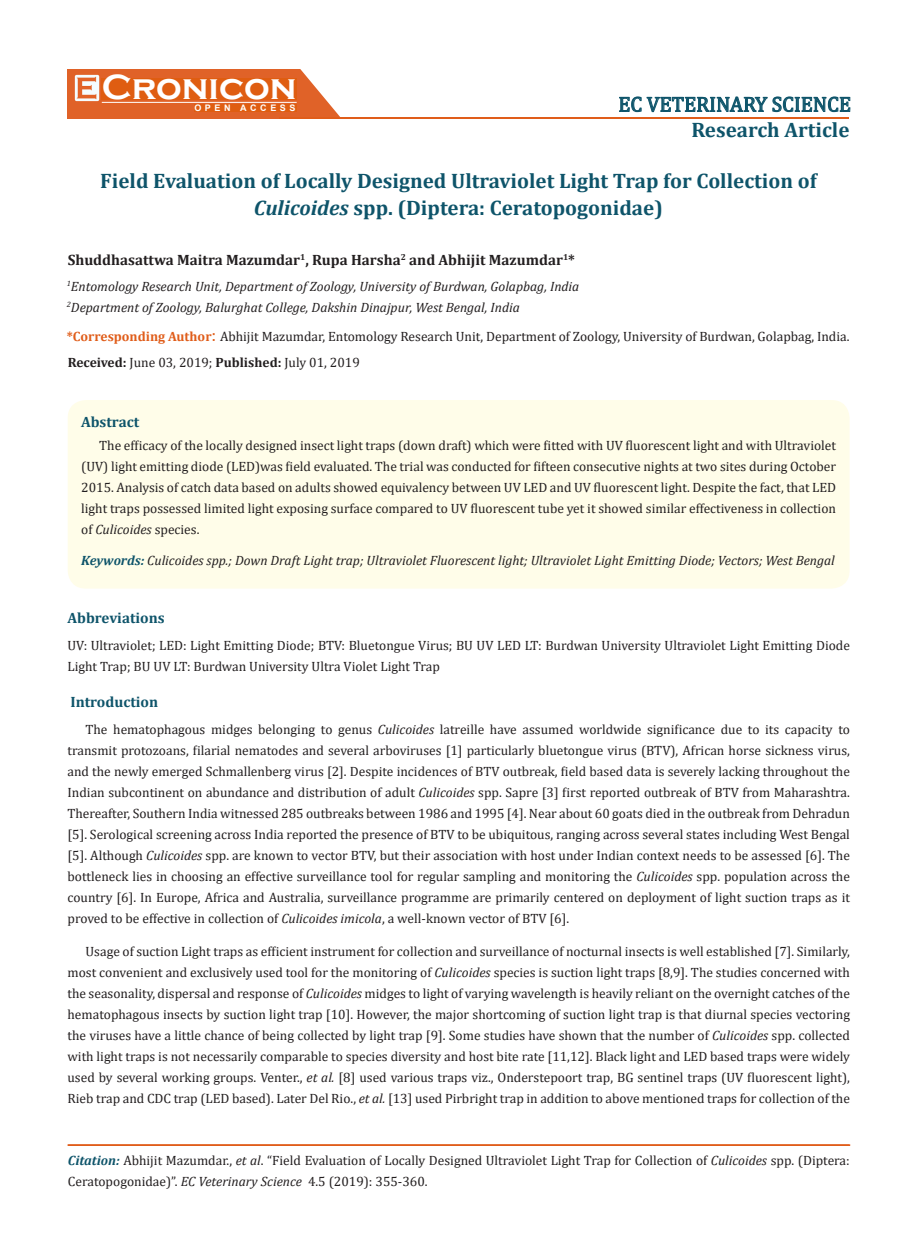
<style>
.page{position:relative;width:917px;height:1260px;background:#fff}
.page>*{position:absolute;margin:0;border:0;box-sizing:border-box;transform-origin:0 0}
.t1{font:700 36px "Copperplate Gothic";color:#fff}
.t2{font:700 21px/27px "Cambria";color:#0e546a;text-align:center}
.t3{font:21px "Cambria";color:#0e546a}
.t4{font:700 15px "Cambria";color:#231f20}
.t5{font:700 15px "Cambria";color:#0e546a}
.List_Paragraph{font:13.5px/21px "Cambria";color:#231f20}
.No_Spacing{font:13.5px/21px "Cambria";color:#231f20;text-align:justify}
.t6{font:italic 13.5px "Cambria";color:#231f20}
.t7{font:700 9px "Arial";letter-spacing:.4em;color:#fff}
.s1{font-style:italic}
.s2{font-weight:700;color:#e05d1a}
.s3{font-size:18px;color:#e05d1a}
.s4{font-weight:700}
.s5{font-weight:700;color:#0e546a}
.s6{font-weight:700;font-style:italic;color:#0e546a}
</style>
<div class="page">
<div style="left:67px;top:70px;width:290px;height:49px;background:#e06228"></div>
<svg style="left:300px;top:69px;width:90px;height:49px"></svg>
<img style="left:75px;top:75px;width:24px;height:26px">
<div style="left:102px;top:79px;width:195px;height:21px;background:#df5d11"></div>
<div style="left:194px;top:105px;width:103px;height:7px;background:#df5d11"></div>
<svg style="left:619px;top:97px;width:231px;height:15px"></svg>
<hr style="left:102px;top:102px;width:194px;height:1px;background:#fff">
<hr style="left:279px;top:118px;width:569px;height:1px;background:#e05d1a">
<div style="left:68px;top:1145px;width:782px;height:1px;border:1px solid #e05d1a"></div>
<div style="left:68px;top:400px;width:781px;height:189px;background:#fffde9;border-radius:18px"></div>
<p class="t1" style="left:102px;top:68px;width:196px">Cronicon</p>
<p class="t7" style="left:194px;top:102px;width:103px">OPEN ACCESS</p>
<p class="t3" style="left:618px;top:92px;width:234px">EC VETERINARY SCIENCE</p>
<p class="t2" style="left:691px;top:115px;width:160px">Research Article</p>
<p class="t2" style="left:100px;top:166px;width:717px">Field Evaluation of Locally Designed Ultraviolet Light Trap for Collection of<br><span class="s1">Culicoides</span> spp. (Diptera: Ceratopogonidae)</p>
<p class="t4" style="left:68px;top:250px;width:509px">Shuddhasattwa Maitra Mazumdar<sup>1</sup>, Rupa Harsha<sup>2</sup> and Abhijit Mazumdar<sup>1</sup>*</p>
<p class="t6" style="left:67px;top:277px;width:514px"><sup>1</sup>Entomology Research Unit, Department of Zoology, University of Burdwan, Golapbag, India</p>
<p class="t6" style="left:67px;top:298px;width:454px"><sup>2</sup>Department of Zoology, Balurghat College, Dakshin Dinajpur, West Bengal, India</p>
<p class="List_Paragraph" style="left:67px;top:325px;width:784px"><span class="s2">*Corresponding Author</span><span class="s3">:</span> Abhijit Mazumdar, Entomology Research Unit, Department of Zoology, University of Burdwan, Golapbag, India.</p>
<p class="List_Paragraph" style="left:68px;top:352px;width:294px"><span class="s4">Received:</span> June 03, 2019; <span class="s4">Published:</span> July 01, 2019</p>
<p class="t5" style="left:81px;top:411px;width:60px">Abstract</p>
<p class="No_Spacing" style="left:81px;top:435px;width:756px;text-indent:18px">The efficacy of the locally designed insect light traps (down draft) which were fitted with UV fluorescent light and with Ultraviolet (UV) light emitting diode (LED)was field evaluated. The trial was conducted for fifteen consecutive nights at two sites during October 2015. Analysis of catch data based on adults showed equivalency between UV LED and UV fluorescent light. Despite the fact, that LED light traps possessed limited light exposing surface compared to UV fluorescent tube yet it showed similar effectiveness in collection of <span class="s1">Culicoides</span> species.</p>
<p class="t6" style="left:81px;top:551px;width:755px"><span class="s5">Keywords:</span> Culicoides spp.; Down Draft Light trap; Ultraviolet Fluorescent light; Ultraviolet Light Emitting Diode; Vectors; West Bengal</p>
<p class="t5" style="left:67px;top:607px;width:99px">Abbreviations</p>
<p class="List_Paragraph" style="left:67px;top:635px;width:784px">UV: Ultraviolet; LED: Light Emitting Diode; BTV: Bluetongue Virus; BU UV LED LT: Burdwan University Ultraviolet Light Emitting Diode<br>Light Trap; BU UV LT: Burdwan University Ultra Violet Light Trap</p>
<p class="t5" style="left:70px;top:691px;width:89px">Introduction</p>
<p class="List_Paragraph" style="left:67px;top:719px;width:784px;text-align:justify;text-indent:18px">The hematophagous midges belonging to genus <span class="s1">Culicoides</span> latreille have assumed worldwide significance due to its capacity to transmit protozoans, filarial nematodes and several arboviruses [1] particularly bluetongue virus (BTV), African horse sickness virus, and the newly emerged Schmallenberg virus [2]. Despite incidences of BTV outbreak, field based data is severely lacking throughout the Indian subcontinent on abundance and distribution of adult <span class="s1">Culicoides</span> spp. Sapre [3] first reported outbreak of BTV from Maharashtra.<br>Thereafter, Southern India witnessed 285 outbreaks between 1986 and 1995 [4]. Near about 60 goats died in the outbreak from Dehradun [5]. Serological screening across India reported the presence of BTV to be ubiquitous, ranging across several states including West Bengal [5]. Although <span class="s1">Culicoides</span> spp. are known to vector BTV, but their association with host under Indian context needs to be assessed [6]. The bottleneck lies in choosing an effective surveillance tool for regular sampling and monitoring the <span class="s1">Culicoides</span> spp. population across the country [6]. In Europe, Africa and Australia, surveillance programme are primarily centered on deployment of light suction traps as it proved to be effective in collection of <span class="s1">Culicoides imicola</span>, a well-known vector of BTV [6].</p>
<p class="List_Paragraph" style="left:67px;top:941px;width:784px;text-align:justify;text-indent:18px">Usage of suction Light traps as efficient instrument for collection and surveillance of nocturnal insects is well established [7]. Similarly, most convenient and exclusively used tool for the monitoring of <span class="s1">Culicoides</span> species is suction light traps [8,9]. The studies concerned with the seasonality, dispersal and response of <span class="s1">Culicoides</span> midges to light of varying wavelength is heavily reliant on the overnight catches of the hematophagous insects by suction light trap [10]. However, the major shortcoming of suction light trap is that diurnal species vectoring the viruses have a little chance of being collected by light trap [9]. Some studies have shown that the number of <span class="s1">Culicoides</span> spp. collected with light traps is not necessarily comparable to species diversity and host bite rate [11,12]. Black light and LED based traps were widely used by several working groups. Venter., <span class="s1">et al.</span> [8] used various traps viz., Onderstepoort trap, BG sentinel traps (UV fluorescent light), Rieb trap and CDC trap (LED based). Later Del Rio., <span class="s1">et al.</span> [13] used Pirbright trap in addition to above mentioned traps for collection of the</p>
<p class="List_Paragraph" style="left:68px;top:1149px;width:783px"><span class="s6">Citation:</span> Abhijit Mazumdar., <span class="s1">et al</span>. “Field Evaluation of Locally Designed Ultraviolet Light Trap for Collection of <span class="s1">Culicoides</span> spp. (Diptera:<br>Ceratopogonidae)”. <span class="s1">EC Veterinary Science</span> 4.5 (2019): 355-360.</p>
</div>
